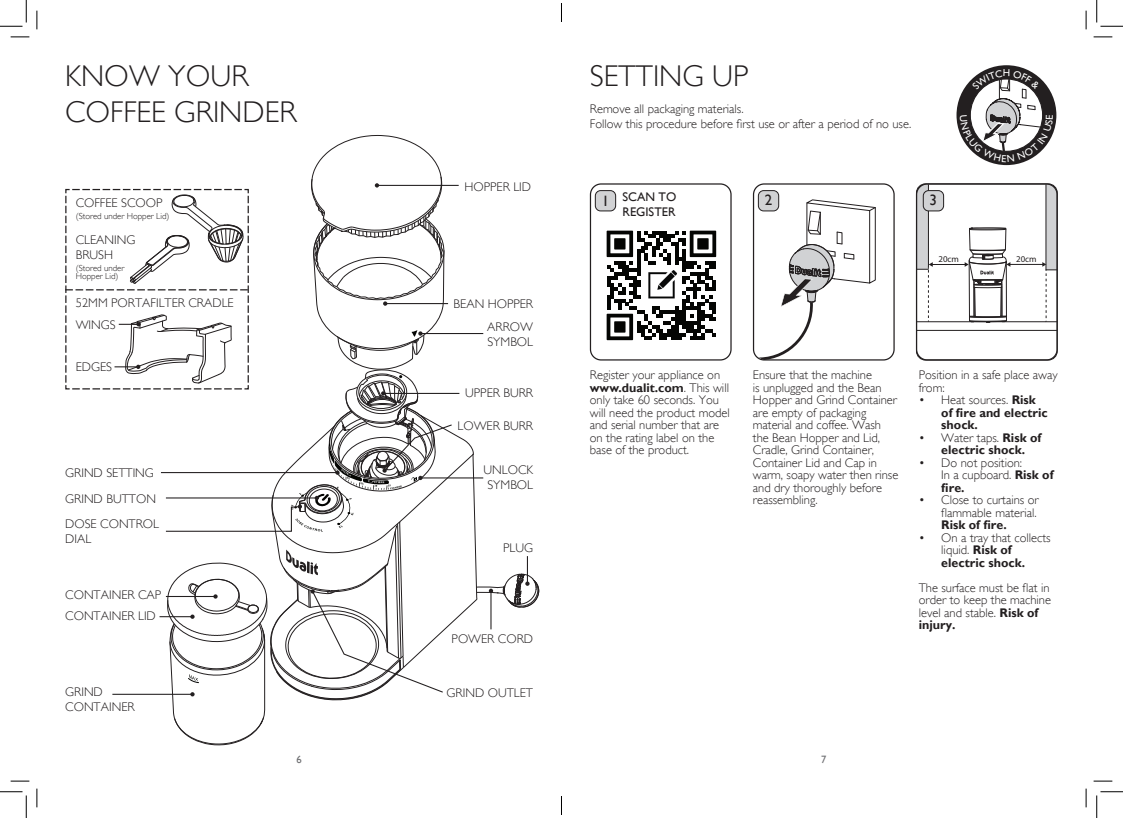
<style>
.page{position:relative;width:1123px;height:818px;background:#fff}
.page>*{position:absolute;margin:0;border:0;box-sizing:border-box;transform-origin:0 0}
.t1{font:300 30px "Gill Sans";color:#231f20}
.t2{font:15px "Gill Sans";color:#231f20}
.t3{font:300 12.5px/12.5px "Gill Sans";color:#231f20}
.t4{font:700 12.5px/12.5px "Gill Sans";color:#231f20}
.t5{font:12.5px "Gill Sans";color:#231f20}
.t6{font:10.62px "Gill Sans";color:#6c6d70}
.t7{font:8.88px "Myriad Pro";color:#231f20}
.t8{font:300 8.75px "Gill Sans";color:#231f20}
.s1{font-weight:700}
.s2{font-weight:300}
</style>
<div class="page">
<svg style="left:755px;top:198px;width:121px;height:161px"></svg>
<svg style="left:918px;top:184px;width:139px;height:147px"></svg>
<svg style="left:65px;top:135px;width:475px;height:610px"></svg>
<div style="left:956px;top:65px;width:100px;height:100px;background:#231f20;border-radius:50%"></div>
<div style="left:916px;top:183px;width:141px;height:178px;border:1px solid #231f20;border-radius:11px"></div>
<div style="left:590px;top:183px;width:141px;height:178px;border:1px solid #231f20;border-radius:11px"></div>
<div style="left:595px;top:191px;width:20px;height:20px;background:#d1d2d4;border-radius:5px"></div>
<div style="left:595px;top:190px;width:21px;height:21px;border:1px solid #231f20;border-radius:5px"></div>
<div style="left:753px;top:183px;width:141px;height:178px;border:1px solid #231f20;border-radius:11px"></div>
<div style="left:758px;top:191px;width:20px;height:20px;background:#d1d2d4;border-radius:5px"></div>
<div style="left:758px;top:190px;width:21px;height:21px;border:1px solid #231f20;border-radius:5px"></div>
<div style="left:923px;top:191px;width:20px;height:20px;background:#d1d2d4;border-radius:5px"></div>
<div style="left:922px;top:190px;width:22px;height:21px;border:1px solid #231f20;border-radius:5px"></div>
<svg style="left:606px;top:231px;width:110px;height:109px"></svg>
<img style="left:642px;top:266px;width:38px;height:38px">
<svg style="left:11px;top:36px;width:18px;height:2px"></svg>
<svg style="left:1093px;top:36px;width:19px;height:2px"></svg>
<svg style="left:11px;top:780px;width:18px;height:2px"></svg>
<svg style="left:1093px;top:780px;width:19px;height:2px"></svg>
<svg style="left:36px;top:11px;width:2px;height:18px"></svg>
<svg style="left:36px;top:788px;width:2px;height:19px"></svg>
<svg style="left:1085px;top:11px;width:1px;height:18px"></svg>
<svg style="left:1085px;top:788px;width:1px;height:19px"></svg>
<svg style="left:0;top:0;width:27px;height:27px"></svg>
<svg style="left:0;top:791px;width:27px;height:27px"></svg>
<svg style="left:1096px;top:0;width:27px;height:27px"></svg>
<svg style="left:1096px;top:791px;width:27px;height:27px"></svg>
<svg style="left:561px;top:3px;width:1px;height:19px"></svg>
<svg style="left:561px;top:796px;width:1px;height:19px"></svg>
<svg style="left:959px;top:69px;width:94px;height:93px"></svg>
<p class="t1" style="left:65px;top:58px;width:185px">KNOW YOUR</p>
<p class="t1" style="left:65px;top:94px;width:233px">COFFEE GRINDER</p>
<p class="t1" style="left:590px;top:58px;width:160px">SETTING UP</p>
<p class="t3" style="left:590px;top:103px;width:155px">Remove all packaging materials.</p>
<p class="t3" style="left:590px;top:118px;width:323px">Follow this procedure before first use or after a period of no use.</p>
<p class="t3" style="left:76px;top:197px;width:88px">COFFEE SCOOP</p>
<p class="t8" style="left:76px;top:211px;width:95px">(Stored under Hopper Lid)</p>
<p class="t3" style="left:76px;top:234px;width:61px">CLEANING</p>
<p class="t3" style="left:76px;top:249px;width:39px">BRUSH</p>
<p class="t8" style="left:76px;top:263px;width:50px">(Stored under</p>
<p class="t8" style="left:76px;top:271px;width:44px">Hopper Lid)</p>
<p class="t3" style="left:76px;top:296px;width:159px">52MM PORTAFILTER CRADLE</p>
<p class="t3" style="left:76px;top:318px;width:41px">WINGS</p>
<p class="t3" style="left:76px;top:360px;width:38px">EDGES</p>
<p class="t3" style="left:65px;top:466px;width:90px">GRIND SETTING</p>
<p class="t3" style="left:65px;top:492px;width:92px">GRIND BUTTON</p>
<p class="t3" style="left:65px;top:517px;width:95px">DOSE CONTROL</p>
<p class="t3" style="left:65px;top:532px;width:28px">DIAL</p>
<p class="t3" style="left:65px;top:588px;width:98px">CONTAINER CAP</p>
<p class="t3" style="left:65px;top:609px;width:92px">CONTAINER LID</p>
<p class="t3" style="left:65px;top:685px;width:39px">GRIND</p>
<p class="t3" style="left:65px;top:700px;width:71px">CONTAINER</p>
<p class="t3" style="left:464px;top:180px;width:68px">HOPPER LID</p>
<p class="t3" style="left:453px;top:298px;width:81px">BEAN HOPPER</p>
<p class="t3" style="left:487px;top:321px;width:47px">ARROW</p>
<p class="t3" style="left:487px;top:336px;width:47px">SYMBOL</p>
<p class="t3" style="left:465px;top:386px;width:69px">UPPER BURR</p>
<p class="t3" style="left:457px;top:419px;width:77px">LOWER BURR</p>
<p class="t3" style="left:483px;top:464px;width:51px">UNLOCK</p>
<p class="t3" style="left:487px;top:479px;width:47px">SYMBOL</p>
<p class="t3" style="left:503px;top:542px;width:31px">PLUG</p>
<p class="t3" style="left:451px;top:632px;width:83px">POWER CORD</p>
<p class="t3" style="left:446px;top:686px;width:88px">GRIND OUTLET</p>
<p class="t2" style="left:601px;top:192px;width:9px">1</p>
<p class="t5" style="left:622px;top:189px;width:55px">SCAN TO</p>
<p class="t5" style="left:622px;top:204px;width:55px">REGISTER</p>
<p class="t2" style="left:764px;top:191px;width:9px">2</p>
<p class="t2" style="left:929px;top:191px;width:9px">3</p>
<p class="t7" style="left:938px;top:253px;width:22px">20cm</p>
<p class="t7" style="left:1016px;top:253px;width:22px">20cm</p>
<p class="t3" style="left:590px;top:369px;width:142px">Register your appliance on <span class="s1">www.dualit.com</span>. This will only take 60 seconds. You will need the product model and serial number that are on the rating label on the base of the product.</p>
<p class="t3" style="left:753px;top:369px;width:147px">Ensure that the machine<br>is unplugged and the Bean<br>Hopper and Grind Container are empty of packaging material and coffee. Wash the Bean Hopper and Lid,<br>Cradle, Grind Container,<br>Container Lid and Cap in warm, soapy water then rinse and dry thoroughly before reassembling.</p>
<p class="t3" style="left:918px;top:369px;width:140px">Position in a safe place away from:</p>
<p class="t4" style="left:941px;top:394px;width:108px;text-indent:-22px"><span class="s2">• Heat sources.</span> Risk of fire and electric shock.</p>
<p class="t4" style="left:918px;top:431px;width:124px;text-align:center"><span class="s2">• Water taps.</span> Risk of electric shock.</p>
<p class="t3" style="left:941px;top:456px;width:114px;text-indent:-22px">• Do not position:<br>In a cupboard. <span class="s1">Risk of fire.</span></p>
<p class="t3" style="left:941px;top:494px;width:99px;text-indent:-22px">• Close to curtains or flammable material.<br><span class="s1">Risk of fire.</span></p>
<p class="t3" style="left:941px;top:531px;width:111px;text-indent:-22px">• On a tray that collects liquid. <span class="s1">Risk of electric shock.</span></p>
<p class="t3" style="left:918px;top:581px;width:134px">The surface must be flat in order to keep the machine level and stable. <span class="s1">Risk of injury.</span></p>
<p class="t6" style="left:296px;top:753px;width:7px">6</p>
<p class="t6" style="left:821px;top:753px;width:7px">7</p>
</div>
